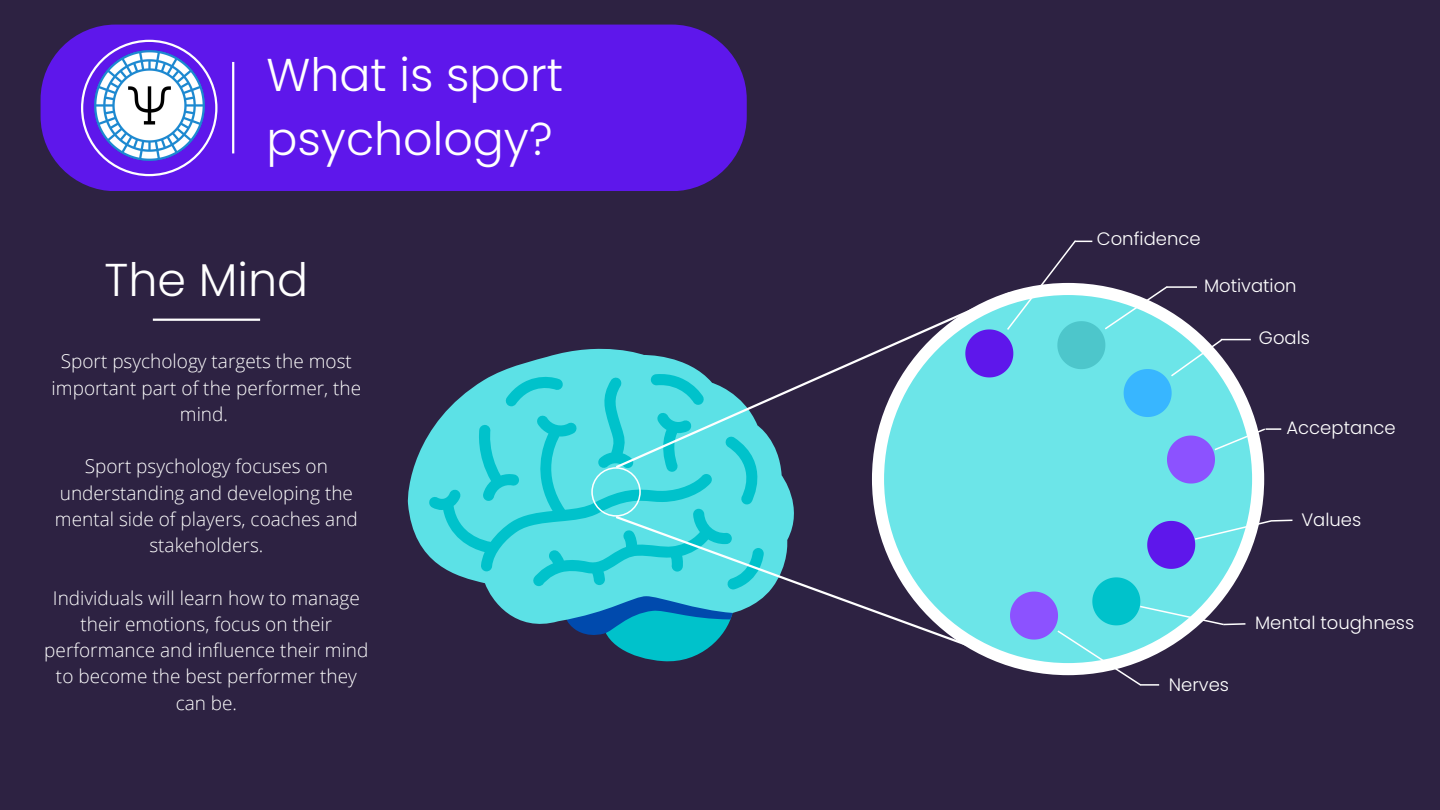
<style>
.page{position:relative;width:1440px;height:810px;background:#2d2242}
.page>*{position:absolute;margin:0;border:0;box-sizing:border-box;transform-origin:0 0}
.t1{font:300 46px/63.8px "Poppins";color:#fff}
.t2{font:300 19px/26.2px "Open Sans";color:#fff;text-align:center}
.t3{font:300 18px "Poppins";color:#fff}
</style>
<div class="page">
<div style="left:41px;top:25px;width:706px;height:166px;background:#5e17eb;border-radius:75px"></div>
<svg style="left:81px;top:90px;width:136px;height:86px"></svg>
<hr style="left:232px;top:62px;width:2px;height:91px;background:#fff">
<img style="left:83px;top:40px;width:132px;height:132px">
<svg style="left:872px;top:338px;width:392px;height:239px;background:#6fd9dd"></svg>
<svg style="left:582px;top:633px;width:31px;height:10px"></svg>
<svg style="left:407px;top:348px;width:387px;height:285px"></svg>
<svg style="left:428px;top:372px;width:344px;height:217px;fill:#5ce1e6"></svg>
<svg style="left:476px;top:377px;width:256px;height:209px;background:#46d9df"></svg>
<svg style="left:591px;top:467px;width:50px;height:50px;background:#53dbe1"></svg>
<svg style="left:613px;top:311px;width:400px;height:159px"></svg>
<svg style="left:613px;top:514px;width:424px;height:153px"></svg>
<hr style="left:153px;top:319px;width:107px;height:2px;background:#fff">
<hr style="left:1221px;top:339px;width:30px;height:1px;background:#fff">
<svg style="left:965px;top:240px;width:259px;height:177px"></svg>
<hr style="left:1167px;top:286px;width:30px;height:2px;background:#fff">
<svg style="left:1167px;top:427px;width:114px;height:57px"></svg>
<svg style="left:1147px;top:519px;width:146px;height:50px"></svg>
<svg style="left:1010px;top:577px;width:236px;height:109px"></svg>
<p class="t1" style="left:266px;top:43px;width:298px">What is sport psychology?</p>
<p class="t1" style="left:105px;top:248px;width:205px">The Mind</p>
<p class="t2" style="left:52px;top:348px;width:311px">Sport psychology targets the most important part of the performer, the mind.</p>
<p class="t2" style="left:55px;top:453px;width:304px">Sport psychology focuses on understanding and developing the mental side of players, coaches and stakeholders.</p>
<p class="t2" style="left:44px;top:584px;width:326px">Individuals will learn how to manage their emotions, focus on their performance and influence their mind to become the best performer they can be.</p>
<p class="t3" style="left:1097px;top:226px;width:105px">Confidence</p>
<p class="t3" style="left:1204px;top:274px;width:94px">Motivation</p>
<p class="t3" style="left:1259px;top:326px;width:53px">Goals</p>
<p class="t3" style="left:1287px;top:415px;width:111px">Acceptance</p>
<p class="t3" style="left:1301px;top:507px;width:61px">Values</p>
<p class="t3" style="left:1169px;top:672px;width:62px">Nerves</p>
<p class="t3" style="left:1255px;top:610px;width:161px">Mental toughness</p>
</div>
